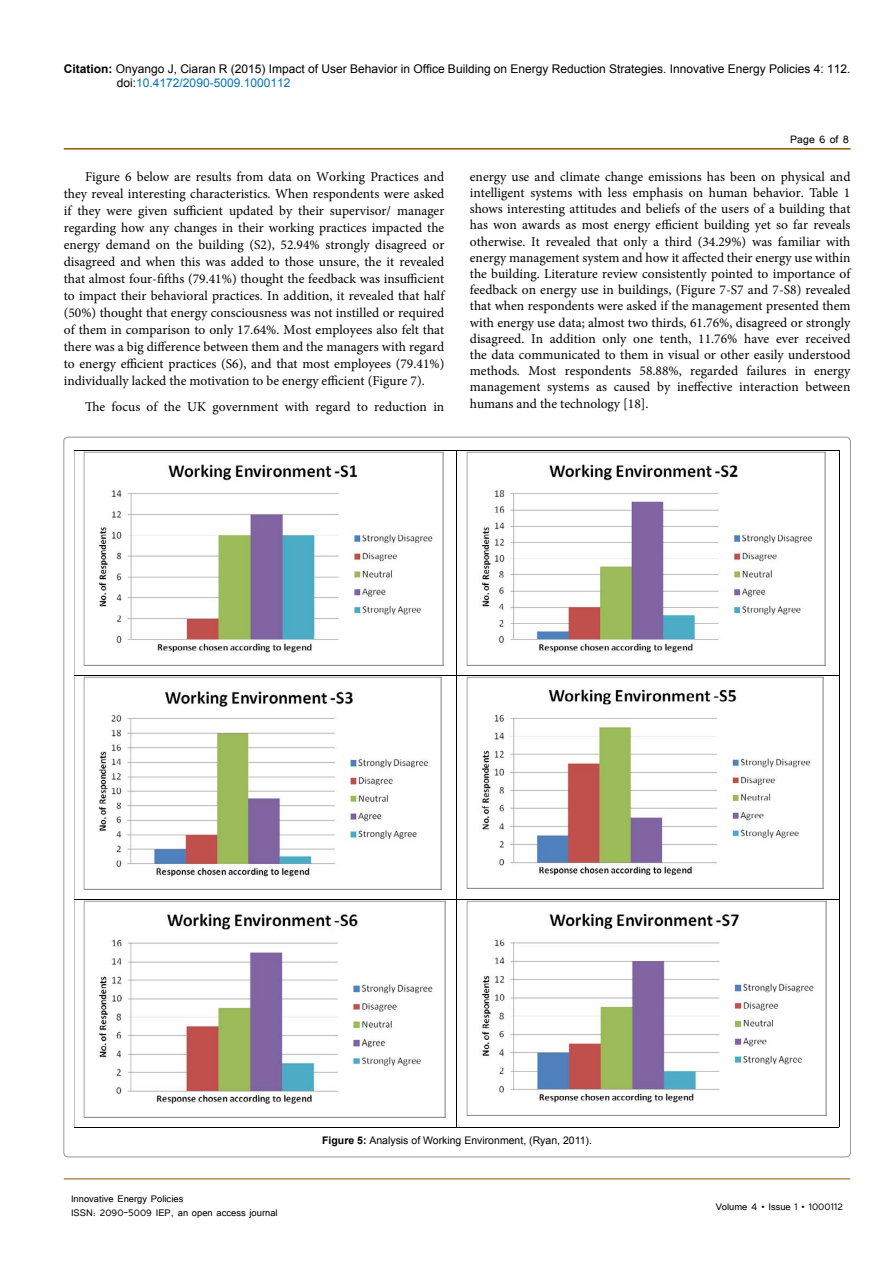
<style>
.page{position:relative;width:893px;height:1263px;background:#fff}
.page>*{position:absolute;margin:0;border:0;box-sizing:border-box;transform-origin:0 0}
.t1{font:13.5px/16.2px "Minion Pro";color:#000;text-align:justify}
.t2{font:13.5px "Tunga";color:#000}
.t3{font:12px/14.4px "Arial";color:#000}
.t4{font:12px/14.4px "Tunga";color:#000}
.t5{font:10.5px "Arial";color:#000}
.s1{font-weight:700}
.s2{color:#0072bc}
</style>
<div class="page">
<hr style="left:64px;top:148px;width:786px;height:2px;background:#905501">
<hr style="left:64px;top:1179px;width:786px;height:1px;background:#905501">
<img style="left:84px;top:451px;width:359px;height:215px">
<img style="left:466px;top:451px;width:360px;height:215px">
<hr style="left:75px;top:450px;width:381px;height:1px;background:#000">
<hr style="left:457px;top:450px;width:382px;height:1px;background:#000">
<hr style="left:456px;top:451px;width:1px;height:224px;background:#000">
<hr style="left:839px;top:451px;width:1px;height:224px;background:#000">
<img style="left:84px;top:676px;width:358px;height:214px">
<img style="left:466px;top:676px;width:357px;height:213px">
<hr style="left:75px;top:675px;width:381px;height:1px;background:#000">
<hr style="left:457px;top:675px;width:382px;height:1px;background:#000">
<hr style="left:456px;top:676px;width:1px;height:223px;background:#000">
<hr style="left:839px;top:676px;width:1px;height:223px;background:#000">
<img style="left:84px;top:900px;width:361px;height:217px">
<img style="left:466px;top:900px;width:361px;height:216px">
<hr style="left:75px;top:899px;width:381px;height:1px;background:#000">
<hr style="left:457px;top:899px;width:382px;height:1px;background:#000">
<hr style="left:75px;top:1127px;width:381px;height:1px;background:#000">
<hr style="left:456px;top:900px;width:1px;height:227px;background:#000">
<hr style="left:457px;top:1127px;width:382px;height:1px;background:#000">
<hr style="left:839px;top:900px;width:1px;height:227px;background:#000">
<p class="t3" style="left:117px;top:61px;width:735px;text-indent:-53px"><span class="s1">Citation:</span> Onyango J, Ciaran R (2015) Impact of User Behavior in Office Building on Energy Reduction Strategies. Innovative Energy Policies 4: 112. doi:<span class="s2">10.4172/2090-5009.1000112</span></p>
<p class="t1" style="left:64px;top:168px;width:382px;line-height:17px;text-indent:21px">Figure 6 below are results from data on Working Practices and they reveal interesting characteristics. When respondents were asked if they were given sufficient updated by their supervisor/ manager regarding how any changes in their working practices impacted the energy demand on the building (S2), 52.94% strongly disagreed or disagreed and when this was added to those unsure, the it revealed that almost four-fifths (79.41%) thought the feedback was insufficient to impact their behavioral practices. In addition, it revealed that half (50%) thought that energy consciousness was not instilled or required of them in comparison to only 17.64%. Most employees also felt that there was a big difference between them and the managers with regard to energy efficient practices (S6), and that most employees (79.41%) individually lacked the motivation to be energy efficient (Figure 7).</p>
<p class="t1" style="left:85px;top:398px;width:361px">The focus of the UK government with regard to reduction in</p>
<p class="t2" style="left:790px;top:131px;width:60px">Page 6 of 8</p>
<p class="t1" style="left:470px;top:168px;width:382px">energy use and climate change emissions has been on physical and intelligent systems with less emphasis on human behavior. Table 1 shows interesting attitudes and beliefs of the users of a building that has won awards as most energy efficient building yet so far reveals otherwise. It revealed that only a third (34.29%) was familiar with energy management system and how it affected their energy use within the building. Literature review consistently pointed to importance of feedback on energy use in buildings, (Figure 7-S7 and 7-S8) revealed that when respondents were asked if the management presented them with energy use data; almost two thirds, 61.76%, disagreed or strongly disagreed. In addition only one tenth, 11.76% have ever received the data communicated to them in visual or other easily understood methods. Most respondents 58.88%, regarded failures in energy management systems as caused by ineffective interaction between humans and the technology [18].</p>
<p class="t4" style="left:71px;top:1190px;width:208px">Innovative Energy Policies<br>ISSN: 2090-5009 IEP, an open access journal</p>
<p class="t5" style="left:322px;top:1133px;width:271px"><span class="s1">Figure 5:</span> Analysis of Working Environment, (Ryan, 2011).</p>
<p class="t4" style="left:716px;top:1199px;width:129px">Volume 4 • Issue 1 • 1000112</p>
</div>
